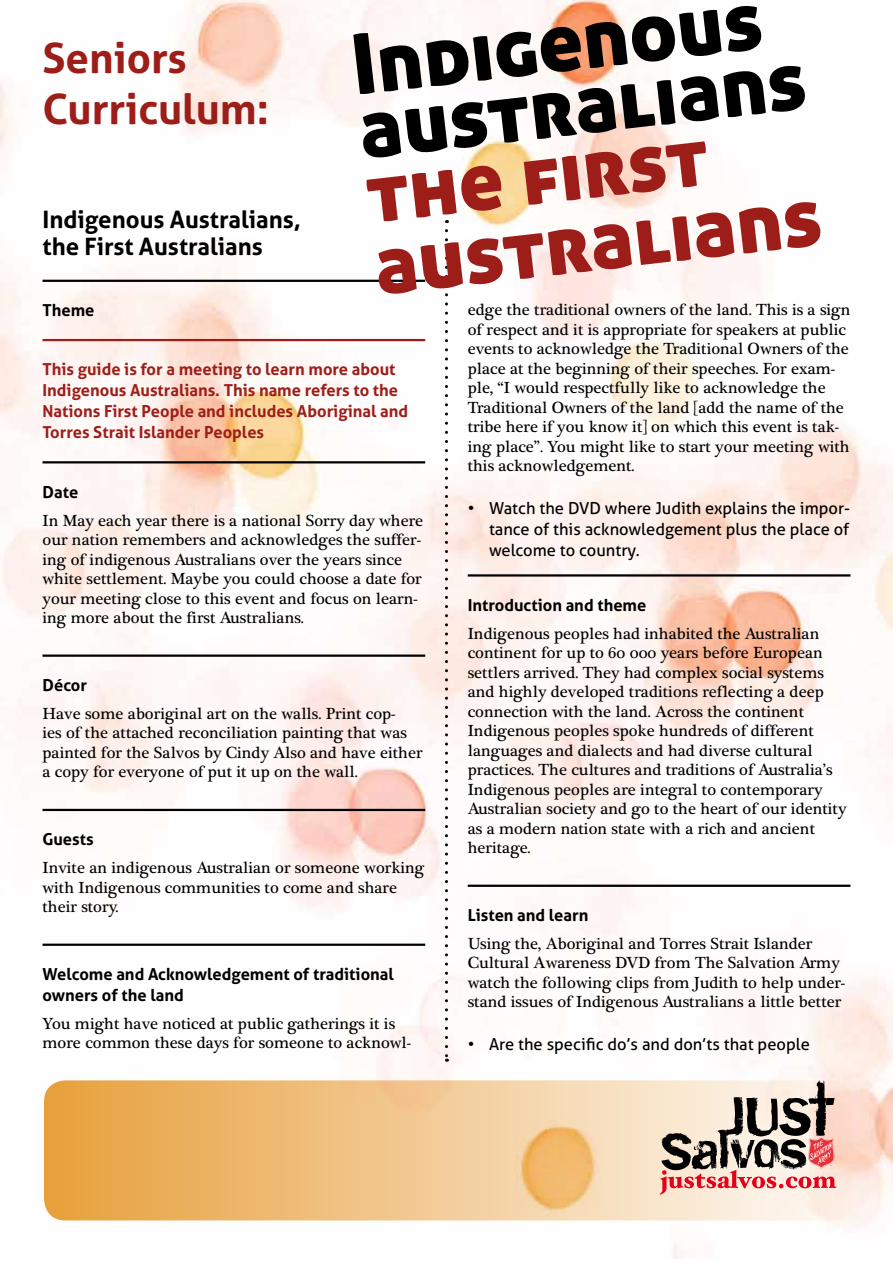
<style>
.page{position:relative;width:893px;height:1263px;background:#fff}
.page>*{position:absolute;margin:0;border:0;box-sizing:border-box;transform-origin:0 0}
.t1{font:83.25px/64.9px "Aller Display";color:#000}
.t2{font:83.25px/73.2px "Aller Display";color:#9d1e19}
.t3{font:700 42px/51px "Aller";color:#9d1e19}
.t4{font:700 24px/27px "Aller";color:#000}
.t5{font:16.5px/19.5px "Plantagenet Cherokee";color:#000}
.t6{font:700 16.5px/21px "Aller";color:#9d1e19}
.t7{font:16.5px/21px "Aller";color:#000;text-align:justify}
.t8{font:700 16.5px/21px "Aller";color:#000}
</style>
<div class="page">
<img style="left:0;top:0;width:893px;height:1258px">
<hr style="left:43px;top:280px;width:382px;height:2px;background:#000">
<hr style="left:43px;top:339px;width:382px;height:2px;background:#9d1e19">
<hr style="left:43px;top:461px;width:382px;height:2px;background:#000">
<hr style="left:43px;top:654px;width:382px;height:3px;background:#000">
<hr style="left:43px;top:809px;width:382px;height:2px;background:#000">
<hr style="left:43px;top:943px;width:382px;height:3px;background:#000">
<hr style="left:468px;top:574px;width:382px;height:2px;background:#000">
<hr style="left:468px;top:885px;width:382px;height:2px;background:#000">
<svg style="left:445px;top:231px;width:3px;height:831px"></svg>
<svg style="left:44px;top:1080px;width:808px;height:140px;background:#f0c386"></svg>
<svg style="left:660px;top:1080px;width:177px;height:115px;background:#c1a59c"></svg>
<h2 class="t3" style="left:43px;top:33px;width:228px">Seniors<br>Curriculum:</h2>
<h3 class="t4" style="left:43px;top:206px;width:260px">Indigenous Australians, the First Australians</h3>
<h1 class="t1" style="left:347px;top:33px;width:451px;rotate:-7deg">Indigenous australians</h1>
<h1 class="t2" style="left:361px;top:157px;width:451px;rotate:-7deg">the fi rst australians</h1>
<p class="t8" style="left:43px;top:299px;width:54px">Theme</p>
<p class="t6" style="left:43px;top:359px;width:367px">This guide is for a meeting to learn more about Indigenous Australians. This name refers to the Nations First People and includes Aboriginal and Torres Strait Islander Peoples</p>
<p class="t8" style="left:43px;top:481px;width:37px">Date</p>
<p class="t5" style="left:43px;top:511px;width:382px">In May each year there is a national Sorry day where our nation remembers and acknowledges the suffer&shy;ing of indigenous Australians over the years since white settlement. Maybe you could choose a date for your meeting close to this event and focus on learn&shy;ing more about the first Australians.</p>
<p class="t8" style="left:43px;top:674px;width:46px">Décor</p>
<p class="t5" style="left:43px;top:704px;width:382px">Have some aboriginal art on the walls. Print cop-<br>ies of the attached reconciliation painting that was painted for the Salvos by Cindy Also and have either a copy for everyone of put it up on the wall.</p>
<p class="t8" style="left:43px;top:829px;width:53px">Guests</p>
<p class="t5" style="left:43px;top:858px;width:383px">Invite an indigenous Australian or someone working with Indigenous communities to come and share their story.</p>
<p class="t8" style="left:43px;top:963px;width:353px">Welcome and Acknowledgement of traditional owners of the land</p>
<p class="t5" style="left:43px;top:1014px;width:370px">You might have noticed at public gatherings it is more common these days for someone to acknowl-</p>
<p class="t5" style="left:468px;top:301px;width:384px">edge the traditional owners of the land. This is a sign of respect and it is appropriate for speakers at public events to acknowledge the Traditional Owners of the place at the beginning of their speeches. For exam&shy;ple, “I would respectfully like to acknowledge the Traditional Owners of the land [add the name of the tribe here if you know it] on which this event is tak&shy;ing place”. You might like to start your meeting with this acknowledgement.</p>
<p class="t7" style="left:489px;top:497px;width:363px;text-indent:-21px">• Watch the DVD where Judith explains the impor&shy;tance of this acknowledgement plus the place of welcome to country.</p>
<p class="t8" style="left:468px;top:594px;width:180px">Introduction and theme</p>
<p class="t5" style="left:468px;top:624px;width:380px">Indigenous peoples had inhabited the Australian continent for up to 60 000 years before European settlers arrived. They had complex social systems and highly developed traditions reflecting a deep connection with the land. Across the continent Indigenous peoples spoke hundreds of different languages and dialects and had diverse cultural practices. The cultures and traditions of Australia’s Indigenous peoples are integral to contemporary Australian society and go to the heart of our identity as a modern nation state with a rich and ancient heritage.</p>
<p class="t8" style="left:468px;top:904px;width:122px">Listen and learn</p>
<p class="t5" style="left:468px;top:934px;width:379px">Using the, Aboriginal and Torres Strait Islander Cultural Awareness DVD from The Salvation Army watch the following clips from Judith to help under&shy;stand issues of Indigenous Australians a little better</p>
<p class="t7" style="left:468px;top:1033px;width:344px">• Are the specific do’s and don’ts that people</p>
</div>
